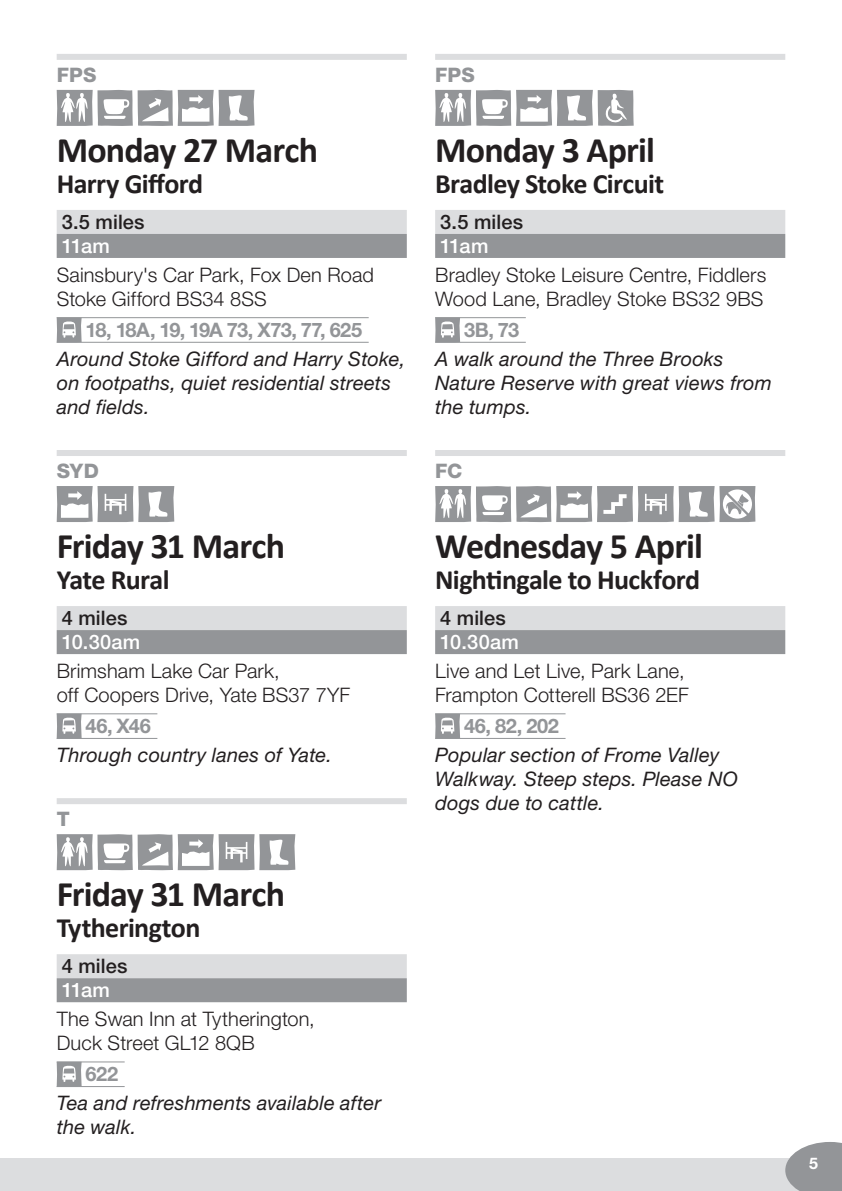
<style>
.page{position:relative;width:842px;height:1191px;background:#fff}
.page>*{position:absolute;margin:0;border:0;box-sizing:border-box;transform-origin:0 0}
.t1{font:700 36px "Calibri";letter-spacing:-.025em;color:#231f20}
.t2{font:700 28px "Calibri";letter-spacing:-.025em;color:#231f20}
.t3{font:italic 20px/24px "Helvetica Neue";letter-spacing:.01em;color:#231f20}
.t4{font:300 20px/24px "Helvetica Neue";letter-spacing:.005em;color:#231f20}
.t5{font:700 20px "Helvetica Neue";letter-spacing:-.025em;color:#939598}
.t6{font:500 20px "Helvetica Neue";letter-spacing:.005em;color:#231f20}
.t7{font:500 20px "Helvetica Neue";letter-spacing:.015em;color:#fff}
.t8{font:800 20px "Helvetica Neue";letter-spacing:.01em;color:#939598}
.t9{font:700 16px "Helvetica Neue";color:#fff}
</style>
<div class="page">
<div style="left:0;top:1158px;width:842px;height:33px;background:#dcdddf"></div>
<div style="left:57px;top:54px;width:350px;height:6px;background:#dcdddf"></div>
<div style="left:57px;top:210px;width:350px;height:24px;background:#dcdddf"></div>
<div style="left:57px;top:234px;width:350px;height:24px;background:#939598"></div>
<hr style="left:57px;top:317px;width:312px;height:1px;background:#939598">
<hr style="left:57px;top:342px;width:312px;height:1px;background:#939598">
<div style="left:57px;top:450px;width:350px;height:6px;background:#dcdddf"></div>
<div style="left:57px;top:606px;width:350px;height:24px;background:#dcdddf"></div>
<div style="left:57px;top:630px;width:350px;height:24px;background:#939598"></div>
<hr style="left:57px;top:713px;width:100px;height:1px;background:#939598">
<hr style="left:57px;top:738px;width:100px;height:1px;background:#939598">
<div style="left:57px;top:798px;width:350px;height:6px;background:#dcdddf"></div>
<div style="left:57px;top:954px;width:350px;height:24px;background:#dcdddf"></div>
<div style="left:57px;top:978px;width:350px;height:24px;background:#939598"></div>
<hr style="left:57px;top:1061px;width:68px;height:1px;background:#939598">
<hr style="left:57px;top:1086px;width:68px;height:1px;background:#939598">
<svg style="left:57px;top:90px;width:198px;height:36px"></svg>
<svg style="left:57px;top:317px;width:25px;height:25px"></svg>
<svg style="left:57px;top:486px;width:117px;height:36px"></svg>
<svg style="left:57px;top:713px;width:25px;height:25px"></svg>
<svg style="left:57px;top:834px;width:238px;height:36px"></svg>
<svg style="left:57px;top:1061px;width:25px;height:25px"></svg>
<div style="left:435px;top:54px;width:350px;height:6px;background:#dcdddf"></div>
<div style="left:435px;top:210px;width:350px;height:24px;background:#dcdddf"></div>
<div style="left:435px;top:234px;width:350px;height:24px;background:#939598"></div>
<hr style="left:435px;top:317px;width:91px;height:1px;background:#939598">
<hr style="left:435px;top:342px;width:91px;height:1px;background:#939598">
<div style="left:435px;top:450px;width:350px;height:6px;background:#dcdddf"></div>
<div style="left:435px;top:606px;width:350px;height:24px;background:#dcdddf"></div>
<div style="left:435px;top:630px;width:350px;height:24px;background:#939598"></div>
<hr style="left:435px;top:713px;width:130px;height:1px;background:#939598">
<hr style="left:435px;top:738px;width:130px;height:1px;background:#939598">
<svg style="left:435px;top:90px;width:199px;height:36px"></svg>
<svg style="left:435px;top:317px;width:25px;height:25px"></svg>
<svg style="left:435px;top:486px;width:320px;height:36px"></svg>
<svg style="left:435px;top:713px;width:25px;height:25px"></svg>
<svg style="left:785px;top:1142px;width:57px;height:49px;background:#a0a1a4"></svg>
<p class="t8" style="left:57px;top:63px;width:41px">FPS</p>
<h1 class="t1" style="left:57px;top:127px;width:263px">Monday 27 March</h1>
<h2 class="t2" style="left:57px;top:166px;width:148px">Harry Gifford</h2>
<p class="t6" style="left:62px;top:210px;width:84px">3.5 miles</p>
<p class="t7" style="left:62px;top:234px;width:50px">11am</p>
<p class="t4" style="left:57px;top:262px;width:319px">Sainsbury's Car Park, Fox Den Road<br>Stoke Gifford BS34 8SS</p>
<p class="t5" style="left:86px;top:317px;width:278px">18, 18A, 19, 19A 73, X73, 77, 625</p>
<p class="t3" style="left:57px;top:346px;width:350px">Around Stoke Gifford and Harry Stoke, on footpaths, quiet residential streets and fields.</p>
<p class="t8" style="left:57px;top:459px;width:44px">SYD</p>
<h1 class="t1" style="left:57px;top:523px;width:230px">Friday 31 March</h1>
<h2 class="t2" style="left:57px;top:562px;width:114px">Yate Rural</h2>
<p class="t6" style="left:62px;top:606px;width:67px">4 miles</p>
<p class="t7" style="left:62px;top:630px;width:80px">10.30am</p>
<p class="t4" style="left:57px;top:658px;width:295px">Brimsham Lake Car Park,<br>off Coopers Drive, Yate BS37 7YF</p>
<p class="t5" style="left:86px;top:713px;width:67px">46, X46</p>
<p class="t3" style="left:57px;top:742px;width:277px">Through country lanes of Yate.</p>
<p class="t8" style="left:57px;top:807px;width:14px">T</p>
<h1 class="t1" style="left:57px;top:871px;width:230px">Friday 31 March</h1>
<h2 class="t2" style="left:57px;top:910px;width:145px">Tytherington</h2>
<p class="t6" style="left:62px;top:954px;width:67px">4 miles</p>
<p class="t7" style="left:62px;top:978px;width:50px">11am</p>
<p class="t4" style="left:57px;top:1006px;width:260px">The Swan Inn at Tytherington,<br>Duck Street GL12 8QB</p>
<p class="t5" style="left:86px;top:1061px;width:34px">622</p>
<p class="t3" style="left:57px;top:1090px;width:326px">Tea and refreshments available after the walk.</p>
<p class="t8" style="left:435px;top:63px;width:41px">FPS</p>
<h1 class="t1" style="left:435px;top:127px;width:221px">Monday 3 April</h1>
<h2 class="t2" style="left:435px;top:166px;width:230px">Bradley Stoke Circuit</h2>
<p class="t6" style="left:440px;top:210px;width:84px">3.5 miles</p>
<p class="t7" style="left:440px;top:234px;width:50px">11am</p>
<p class="t4" style="left:435px;top:262px;width:333px">Bradley Stoke Leisure Centre, Fiddlers<br>Wood Lane, Bradley Stoke BS32 9BS</p>
<p class="t5" style="left:464px;top:317px;width:57px">3B, 73</p>
<p class="t3" style="left:435px;top:346px;width:338px">A walk around the Three Brooks<br>Nature Reserve with great views from the tumps.</p>
<p class="t8" style="left:435px;top:459px;width:29px">FC</p>
<h1 class="t1" style="left:435px;top:523px;width:269px">Wednesday 5 April</h1>
<h2 class="t2" style="left:435px;top:562px;width:267px">Nightingale to Huckford</h2>
<p class="t6" style="left:440px;top:606px;width:67px">4 miles</p>
<p class="t7" style="left:440px;top:630px;width:80px">10.30am</p>
<p class="t4" style="left:435px;top:658px;width:255px">Live and Let Live, Park Lane,<br>Frampton Cotterell BS36 2EF</p>
<p class="t5" style="left:464px;top:713px;width:96px">46, 82, 202</p>
<p class="t3" style="left:435px;top:742px;width:304px">Popular section of Frome Valley<br>Walkway. Steep steps. Please NO dogs due to cattle.</p>
<p class="t9" style="left:809px;top:1153px;width:10px">5</p>
</div>
